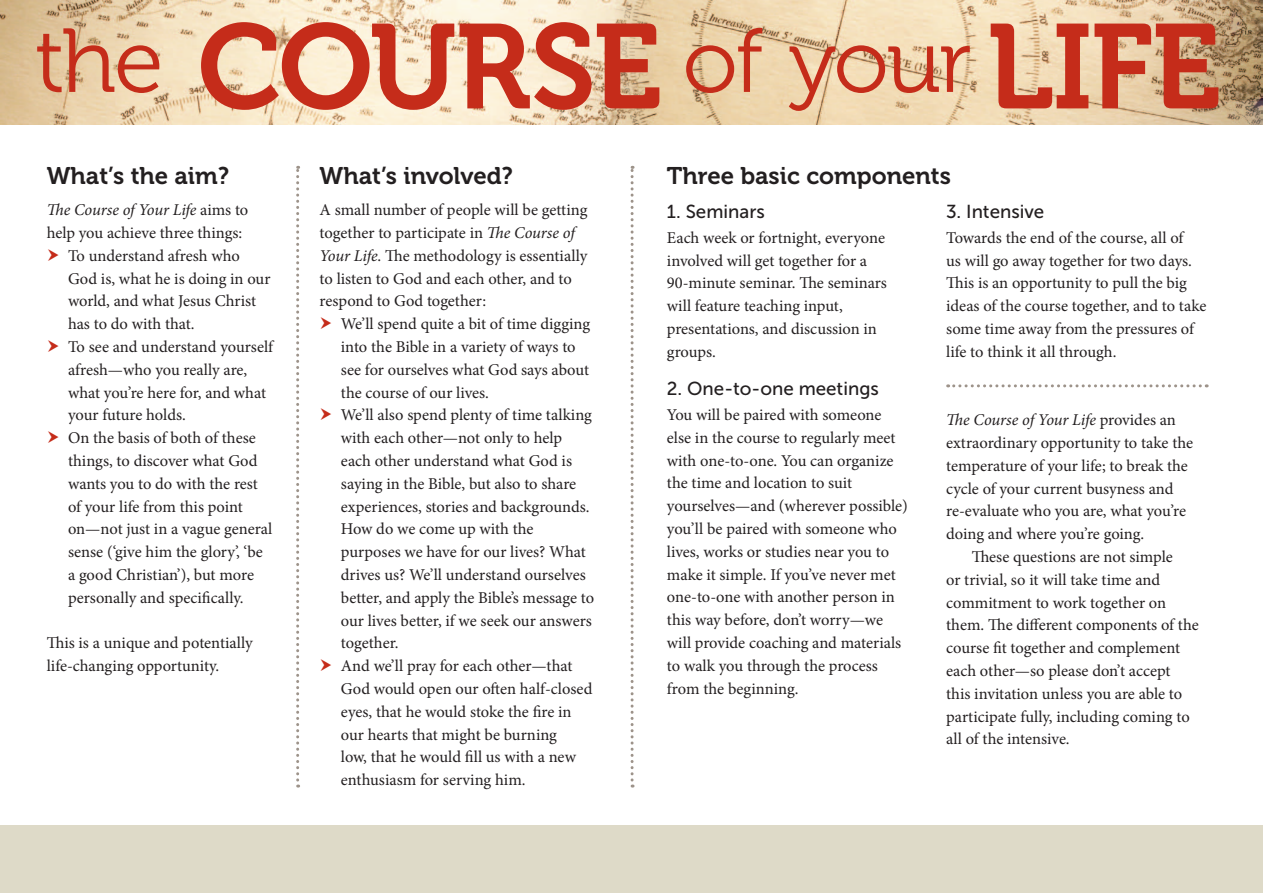
<style>
.page{position:relative;width:1263px;height:893px;background:#fff}
.page>*{position:absolute;margin:0;border:0;box-sizing:border-box;transform-origin:0 0}
.t1{font:119.55px "Museo 700";letter-spacing:-.02em;color:#c52c1a}
.t2{font:24px "Museo 700";color:#231f20}
.t3{font:18.75px "Museo Sans 500";color:#231f20}
.t4{font:16.5px/22.8px "Minion Pro";letter-spacing:-.005em;color:#231f20}
.t5{font:italic 16.5px "Minion Pro";letter-spacing:-.01em;color:#231f20}
.s1{font-family:"Museo 300";font-size:90.45px}
.s2{font-style:normal}
.s3{font-style:italic}
</style>
<div class="page">
<img style="left:0;top:0;width:607px;height:124px">
<img style="left:607px;top:0;width:656px;height:124px">
<div style="left:0;top:826px;width:1263px;height:67px;background:#dedac8"></div>
<svg style="left:296px;top:166px;width:3px;height:621px"></svg>
<svg style="left:631px;top:166px;width:3px;height:621px"></svg>
<svg style="left:948px;top:384px;width:259px;height:3px"></svg>
<h1 class="t1" style="left:35px;top:1px;width:1188px"><span class="s1">the</span> course <span class="s1">of your</span> life</h1>
<h2 class="t2" style="left:47px;top:162px;width:184px">What’s the aim?</h2>
<p class="t5" style="left:47px;top:199px;width:203px">The Course of Your Life <span class="s2">aims to</span></p>
<p class="t4" style="left:47px;top:221px;width:197px">help you achieve three things:</p>
<p class="t4" style="left:68px;top:244px;width:173px">To understand afresh who</p>
<p class="t4" style="left:68px;top:267px;width:204px">God is, what he is doing in our</p>
<p class="t4" style="left:68px;top:290px;width:190px">world, and what Jesus Christ</p>
<p class="t4" style="left:68px;top:313px;width:128px">has to do with that.</p>
<p class="t4" style="left:68px;top:335px;width:207px">To see and understand yourself</p>
<p class="t4" style="left:68px;top:358px;width:181px">afresh—who you really are,</p>
<p class="t4" style="left:68px;top:381px;width:199px">what you’re here for, and what</p>
<p class="t4" style="left:68px;top:404px;width:119px">your future holds.</p>
<p class="t4" style="left:68px;top:427px;width:189px">On the basis of both of these</p>
<p class="t4" style="left:68px;top:449px;width:191px">things, to discover what God</p>
<p class="t4" style="left:68px;top:472px;width:191px">wants you to do with the rest</p>
<p class="t4" style="left:68px;top:495px;width:176px">of your life from this point</p>
<p class="t4" style="left:68px;top:518px;width:206px">on—not just in a vague general</p>
<p class="t4" style="left:68px;top:541px;width:196px">sense (‘give him the glory’, ‘be</p>
<p class="t4" style="left:68px;top:563px;width:187px">a good Christian’), but more</p>
<p class="t4" style="left:68px;top:586px;width:177px">personally and specifically.</p>
<p class="t4" style="left:47px;top:632px;width:208px">This is a unique and potentially life-changing opportunity.</p>
<h2 class="t2" style="left:320px;top:162px;width:195px">What’s involved?</h2>
<p class="t4" style="left:320px;top:199px;width:269px">A small number of people will be getting together to participate in <span class="s3">The Course of Your Life</span>. The methodology is essentially to listen to God and each other, and to respond to God together:</p>
<p class="t4" style="left:341px;top:313px;width:255px">We’ll spend quite a bit of time digging into the Bible in a variety of ways to see for ourselves what God says about the course of our lives.<br>We’ll also spend plenty of time talking with each other—not only to help each other understand what God is saying in the Bible, but also to share experiences, stories and backgrounds.<br>How do we come up with the purposes we have for our lives? What drives us? We’ll understand ourselves better, and apply the Bible’s message to our lives better, if we seek our answers together.<br>And we’ll pray for each other—that God would open our often half-closed eyes, that he would stoke the fire in our hearts that might be burning<br>low, that he would fill us with a new enthusiasm for serving him.</p>
<h2 class="t2" style="left:667px;top:162px;width:286px">Three basic components</h2>
<p class="t3" style="left:667px;top:201px;width:99px">1. Seminars</p>
<p class="t4" style="left:667px;top:226px;width:222px">Each week or fortnight, everyone involved will get together for a<br>90-minute seminar. The seminars will feature teaching input, presentations, and discussion in groups.</p>
<p class="t3" style="left:667px;top:378px;width:213px">2. One-to-one meetings</p>
<p class="t4" style="left:667px;top:403px;width:243px">You will be paired with someone else in the course to regularly meet with one-to-one. You can organize the time and location to suit yourselves—and (wherever possible) you’ll be paired with someone who lives, works or studies near you to make it simple. If you’ve never met one-to-one with another person in this way before, don’t worry—we will provide coaching and materials to walk you through the process from the beginning.</p>
<p class="t3" style="left:946px;top:201px;width:100px">3. Intensive</p>
<p class="t4" style="left:946px;top:226px;width:262px">Towards the end of the course, all of<br>us will go away together for two days.<br>This is an opportunity to pull the big ideas of the course together, and to take some time away from the pressures of life to think it all through.</p>
<p class="t4" style="left:946px;top:409px;width:249px"><span class="s3">The Course of Your Life</span> provides an extraordinary opportunity to take the temperature of your life; to break the cycle of your current busyness and re-evaluate who you are, what you’re doing and where you’re going.</p>
<p class="t4" style="left:946px;top:545px;width:254px;text-indent:26px">These questions are not simple<br>or trivial, so it will take time and commitment to work together on them. The different components of the course fit together and complement each other—so please don’t accept this invitation unless you are able to participate fully, including coming to all of the intensive.</p>
</div>
